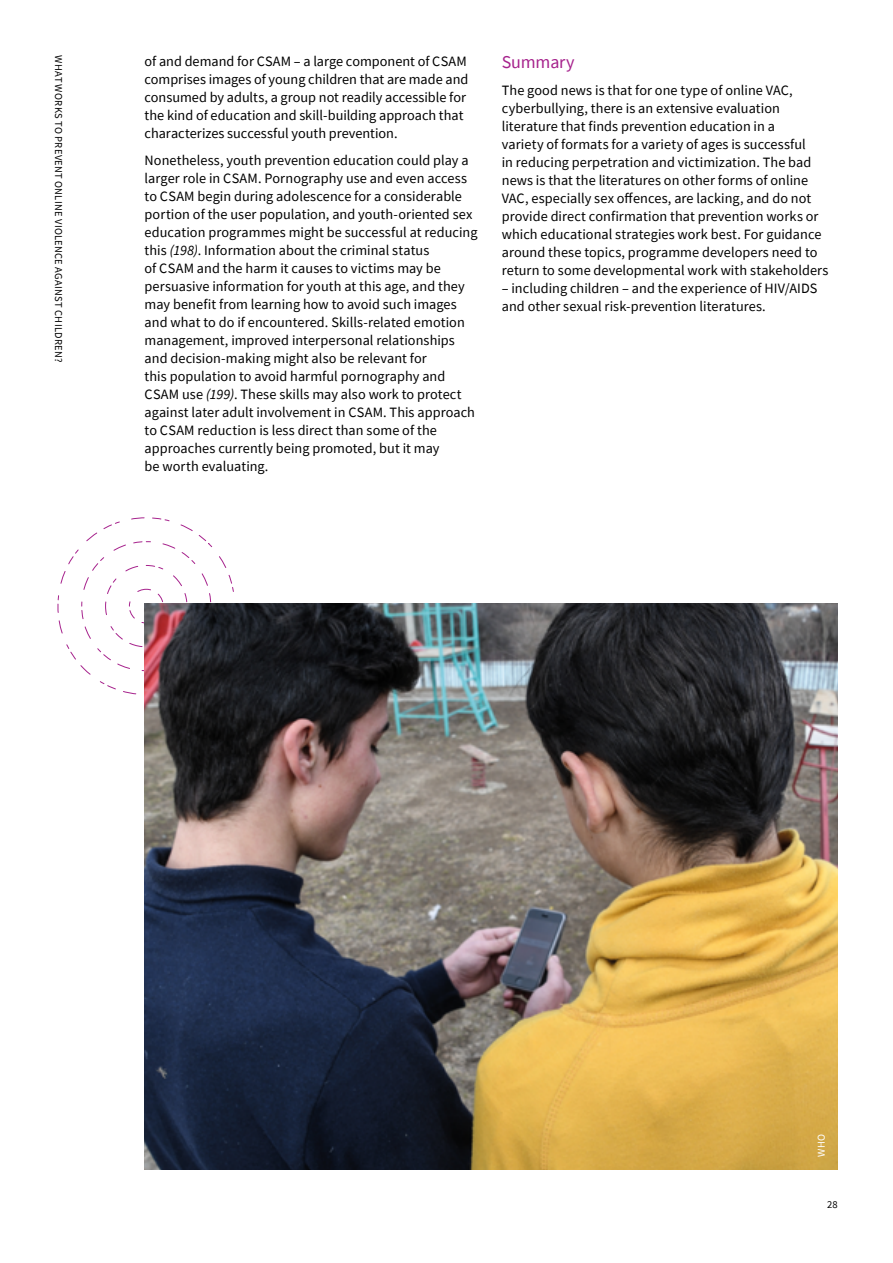
<style>
.page{position:relative;width:893px;height:1263px;background:#fff}
.page>*{position:absolute;margin:0;border:0;box-sizing:border-box;transform-origin:0 0}
.t1{font:18px "Source Sans Pro";letter-spacing:-.01em;color:#a6228c}
.t2{font:14.25px/18px "Source Sans Pro";letter-spacing:.005em;color:#000}
.t3{font:10.5px "Source Sans Pro";letter-spacing:.025em;color:#000}
.t4{font:10.5px "Source Sans Pro";color:#fff}
.s1{font-style:italic}
</style>
<div class="page">
<svg style="left:57px;top:517px;width:177px;height:178px"></svg>
<img style="left:145px;top:603px;width:693px;height:566px">
<p class="t3" style="left:65px;top:55px;width:308px;rotate:90deg">WHAT WORKS TO PREVENT ONLINE VIOLENCE AGAINST CHILDREN?</p>
<p class="t2" style="left:145px;top:52px;width:325px">of and demand for CSAM – a large component of CSAM comprises images of young children that are made and consumed by adults, a group not readily accessible for the kind of education and skill-building approach that characterizes successful youth prevention.</p>
<p class="t2" style="left:145px;top:151px;width:335px">Nonetheless, youth prevention education could play a larger role in CSAM. Pornography use and even access to CSAM begin during adolescence for a considerable portion of the user population, and youth-oriented sex education programmes might be successful at reducing this <span class="s1">(198)</span>. Information about the criminal status<br>of CSAM and the harm it causes to victims may be persuasive information for youth at this age, and they may benefit from learning how to avoid such images and what to do if encountered. Skills-related emotion management, improved interpersonal relationships and decision-making might also be relevant for<br>this population to avoid harmful pornography and CSAM use <span class="s1">(199)</span>. These skills may also work to protect against later adult involvement in CSAM. This approach to CSAM reduction is less direct than some of the approaches currently being promoted, but it may<br>be worth evaluating.</p>
<p class="t1" style="left:502px;top:51px;width:74px">Summary</p>
<p class="t2" style="left:502px;top:81px;width:328px">The good news is that for one type of online VAC, cyberbullying, there is an extensive evaluation literature that finds prevention education in a<br>variety of formats for a variety of ages is successful<br>in reducing perpetration and victimization. The bad news is that the literatures on other forms of online VAC, especially sex offences, are lacking, and do not provide direct confirmation that prevention works or which educational strategies work best. For guidance around these topics, programme developers need to return to some developmental work with stakeholders</p>
<p class="t2" style="left:502px;top:279px;width:317px">– including children – and the experience of HIV/AIDS and other sexual risk-prevention literatures.</p>
<p class="t4" style="left:815px;top:1157px;width:24px;rotate:-90deg">WHO</p>
<p class="t3" style="left:827px;top:1197px;width:12px">28</p>
</div>
